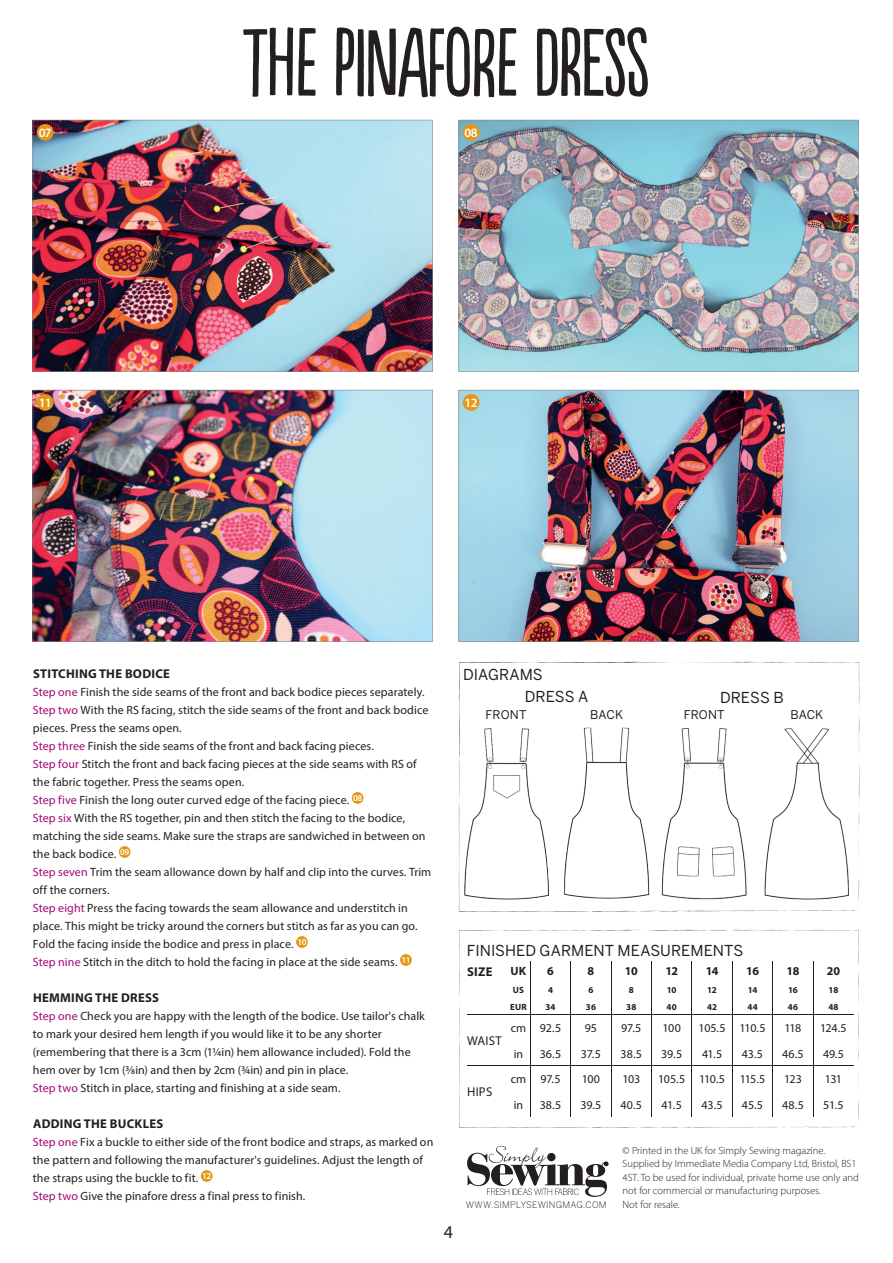
<style>
.page{position:relative;width:893px;height:1263px;background:#fff}
.page>*{position:absolute;margin:0;border:0;box-sizing:border-box;transform-origin:0 0}
.t1{font:90px "Populaire";letter-spacing:-.02em;color:#231f20}
.t2{font:18px "Myriad Pro";color:#231f20}
.t3{font:15px "Benton Sans";color:#231f20}
.t4{font:700 12.75px "Myriad Pro";letter-spacing:.02em;color:#231f20}
.t5{font:12.75px "Myriad Pro";letter-spacing:.02em;color:#231f20}
.t6{font:600 12.75px "Myriad Pro";letter-spacing:-.05em;color:#fff}
.t7{font:12px/18px "Myriad Pro";letter-spacing:.005em;color:#231f20}
.t8{font:12px "Benton Sans";letter-spacing:.01em;color:#231f20}
.t9{font:700 12px "Myriad Pro";letter-spacing:-.03em;color:#231f20}
.t10{font:12px "Myriad Pro";letter-spacing:-.045em;color:#231f20}
.t11{font:300 10.5px/13.5px "Myriad Pro";color:#231f20}
.t12{font:700 9px "Myriad Pro";letter-spacing:.015em;color:#231f20}
.t13{font:300 9px "Benton Sans";letter-spacing:.025em;color:#231f20}
.s1{color:#a40775}
</style>
<div class="page">
<svg style="left:459px;top:930px;width:400px;height:198px"></svg>
<img style="left:464px;top:728px;width:85px;height:172px">
<img style="left:564px;top:728px;width:85px;height:171px">
<img style="left:662px;top:728px;width:85px;height:172px">
<img style="left:764px;top:728px;width:85px;height:172px">
<svg style="left:467px;top:1146px;width:141px;height:51px"></svg>
<img style="left:33px;top:120px;width:400px;height:252px">
<img style="left:458px;top:120px;width:401px;height:252px">
<img style="left:33px;top:390px;width:400px;height:252px">
<img style="left:458px;top:390px;width:401px;height:252px">
<div style="left:37px;top:124px;width:17px;height:17px;background:#e39716;border-radius:50%"></div>
<div style="left:463px;top:124px;width:16px;height:17px;background:#e39716;border-radius:50%"></div>
<div style="left:37px;top:394px;width:17px;height:17px;background:#e39716;border-radius:50%"></div>
<div style="left:463px;top:394px;width:16px;height:17px;background:#e39716;border-radius:50%"></div>
<div style="left:352px;top:792px;width:11px;height:12px;background:#e39716;border-radius:50%"></div>
<div style="left:119px;top:846px;width:12px;height:12px;background:#e39716;border-radius:50%"></div>
<div style="left:296px;top:936px;width:12px;height:12px;background:#e39716;border-radius:50%"></div>
<div style="left:400px;top:954px;width:12px;height:12px;background:#e39716;border-radius:50%"></div>
<div style="left:201px;top:1170px;width:12px;height:12px;background:#e39716;border-radius:50%"></div>
<h1 class="t1" style="left:243px;top:13px;width:409px">THE PINAFORE DRESS</h1>
<p class="t6" style="left:39px;top:124px;width:15px">07</p>
<p class="t6" style="left:465px;top:124px;width:15px">08</p>
<p class="t6" style="left:39px;top:394px;width:15px">11</p>
<p class="t6" style="left:465px;top:394px;width:15px">12</p>
<p class="t4" style="left:33px;top:665px;width:138px">STITCHING THE BODICE</p>
<p class="t7" style="left:33px;top:683px;width:400px"><span class="s1">Step one</span> Finish the side seams of the front and back bodice pieces separately.<br><span class="s1">Step two</span> With the RS facing, stitch the side seams of the front and back bodice pieces. Press the seams open.<br><span class="s1">Step three</span> Finish the side seams of the front and back facing pieces.<br><span class="s1">Step four</span> Stitch the front and back facing pieces at the side seams with RS of the fabric together. Press the seams open.<br><span class="s1">Step five</span> Finish the long outer curved edge of the facing piece. <sup>08<br></sup><span class="s1">Step six</span> With the RS together, pin and then stitch the facing to the bodice, matching the side seams. Make sure the straps are sandwiched in between on the back bodice. <sup>09<br></sup><span class="s1">Step seven</span> Trim the seam allowance down by half and clip into the curves. Trim off the corners.<br><span class="s1">Step eight</span> Press the facing towards the seam allowance and understitch in place. This might be tricky around the corners but stitch as far as you can go.<br>Fold the facing inside the bodice and press in place. <sup>10<br></sup><span class="s1">Step nine</span> Stitch in the ditch to hold the facing in place at the side seams. <sup>11</sup></p>
<p class="t4" style="left:33px;top:989px;width:128px">HEMMING THE DRESS</p>
<p class="t7" style="left:33px;top:1007px;width:393px"><span class="s1">Step one</span> Check you are happy with the length of the bodice. Use tailor's chalk to mark your desired hem length if you would like it to be any shorter (remembering that there is a 3cm (11/4in) hem allowance included). Fold the hem over by 1cm (3/8in) and then by 2cm (3/4in) and pin in place.<br><span class="s1">Step two</span> Stitch in place, starting and finishing at a side seam.</p>
<p class="t4" style="left:33px;top:1115px;width:132px">ADDING THE BUCKLES</p>
<p class="t7" style="left:33px;top:1133px;width:402px"><span class="s1">Step one</span> Fix a buckle to either side of the front bodice and straps, as marked on the pattern and following the manufacturer's guidelines. Adjust the length of the straps using the buckle to fit. <sup>12<br></sup><span class="s1">Step two</span> Give the pinafore dress a final press to finish.</p>
<h2 class="t2" style="left:444px;top:1221px;width:11px">4</h2>
<p class="t3" style="left:463px;top:666px;width:81px">DIAGRAMS</p>
<p class="t8" style="left:485px;top:707px;width:43px">FRONT</p>
<p class="t8" style="left:590px;top:707px;width:35px">BACK</p>
<p class="t8" style="left:684px;top:707px;width:43px">FRONT</p>
<p class="t8" style="left:790px;top:707px;width:35px">BACK</p>
<p class="t3" style="left:525px;top:687px;width:65px">DRESS A</p>
<p class="t3" style="left:720px;top:688px;width:65px">DRESS B</p>
<p class="t3" style="left:467px;top:942px;width:278px">FINISHED GARMENT MEASUREMENTS</p>
<p class="t4" style="left:467px;top:963px;width:27px">SIZE</p>
<p class="t9" style="left:511px;top:963px;width:17px">UK</p>
<p class="t9" style="left:547px;top:963px;width:8px">6</p>
<p class="t9" style="left:588px;top:963px;width:8px">8</p>
<p class="t9" style="left:625px;top:963px;width:14px">10</p>
<p class="t9" style="left:665px;top:963px;width:14px">12</p>
<p class="t9" style="left:706px;top:963px;width:14px">14</p>
<p class="t9" style="left:746px;top:963px;width:14px">16</p>
<p class="t9" style="left:786px;top:963px;width:14px">18</p>
<p class="t9" style="left:827px;top:963px;width:15px">20</p>
<p class="t12" style="left:513px;top:984px;width:13px">US</p>
<p class="t12" style="left:548px;top:984px;width:6px">4</p>
<p class="t12" style="left:588px;top:984px;width:6px">6</p>
<p class="t12" style="left:629px;top:984px;width:6px">8</p>
<p class="t12" style="left:667px;top:984px;width:11px">10</p>
<p class="t12" style="left:707px;top:984px;width:11px">12</p>
<p class="t12" style="left:748px;top:984px;width:11px">14</p>
<p class="t12" style="left:788px;top:984px;width:11px">16</p>
<p class="t12" style="left:829px;top:984px;width:11px">18</p>
<p class="t12" style="left:510px;top:1001px;width:18px">EUR</p>
<p class="t12" style="left:545px;top:1001px;width:12px">34</p>
<p class="t12" style="left:586px;top:1001px;width:12px">36</p>
<p class="t12" style="left:626px;top:1001px;width:12px">38</p>
<p class="t12" style="left:667px;top:1001px;width:12px">40</p>
<p class="t12" style="left:707px;top:1001px;width:12px">42</p>
<p class="t12" style="left:747px;top:1001px;width:12px">44</p>
<p class="t12" style="left:788px;top:1001px;width:12px">46</p>
<p class="t12" style="left:828px;top:1001px;width:12px">48</p>
<p class="t5" style="left:467px;top:1033px;width:36px">WAIST</p>
<p class="t7" style="left:511px;top:1019px;width:52px">cm 92.5</p>
<p class="t7" style="left:585px;top:1019px;width:14px">95</p>
<p class="t7" style="left:621px;top:1019px;width:22px">97.5</p>
<p class="t7" style="left:663px;top:1019px;width:20px">100</p>
<p class="t7" style="left:699px;top:1019px;width:68px">105.5 110.5</p>
<p class="t7" style="left:784px;top:1019px;width:18px">118</p>
<p class="t7" style="left:820px;top:1019px;width:28px">124.5</p>
<p class="t7" style="left:514px;top:1044px;width:11px">in</p>
<p class="t7" style="left:540px;top:1044px;width:23px">36.5</p>
<p class="t7" style="left:581px;top:1044px;width:21px">37.5</p>
<p class="t7" style="left:621px;top:1044px;width:23px">38.5</p>
<p class="t7" style="left:661px;top:1044px;width:22px">39.5</p>
<p class="t7" style="left:702px;top:1044px;width:22px">41.5</p>
<p class="t7" style="left:742px;top:1044px;width:23px">43.5</p>
<p class="t7" style="left:782px;top:1044px;width:23px">46.5</p>
<p class="t7" style="left:823px;top:1044px;width:22px">49.5</p>
<p class="t5" style="left:467px;top:1084px;width:27px">HIPS</p>
<p class="t7" style="left:511px;top:1070px;width:51px">cm 97.5</p>
<p class="t7" style="left:582px;top:1070px;width:20px">100</p>
<p class="t7" style="left:622px;top:1070px;width:19px">103</p>
<p class="t10" style="left:658px;top:1071px;width:109px">105.5 110.5 115.5</p>
<p class="t7" style="left:784px;top:1070px;width:19px">123</p>
<p class="t7" style="left:825px;top:1070px;width:19px">131</p>
<p class="t7" style="left:514px;top:1095px;width:11px">in</p>
<p class="t7" style="left:540px;top:1095px;width:23px">38.5</p>
<p class="t7" style="left:580px;top:1095px;width:22px">39.5</p>
<p class="t7" style="left:620px;top:1095px;width:23px">40.5</p>
<p class="t7" style="left:662px;top:1095px;width:22px">41.5</p>
<p class="t7" style="left:701px;top:1095px;width:23px">43.5</p>
<p class="t7" style="left:742px;top:1095px;width:23px">45.5</p>
<p class="t7" style="left:782px;top:1095px;width:23px">48.5</p>
<p class="t7" style="left:823px;top:1095px;width:22px">51.5</p>
<p class="t11" style="left:623px;top:1143px;width:238px">© Printed in the UK for Simply Sewing magazine.<br>Supplied by Immediate Media Company Ltd, Bristol, BS1<br>4ST. To be used for individual, private home use only and not for commercial or manufacturing purposes.</p>
<p class="t13" style="left:466px;top:1200px;width:142px">WWW.SIMPLYSEWINGMAG.COM</p>
<p class="t11" style="left:623px;top:1197px;width:59px">Not for resale.</p>
</div>
